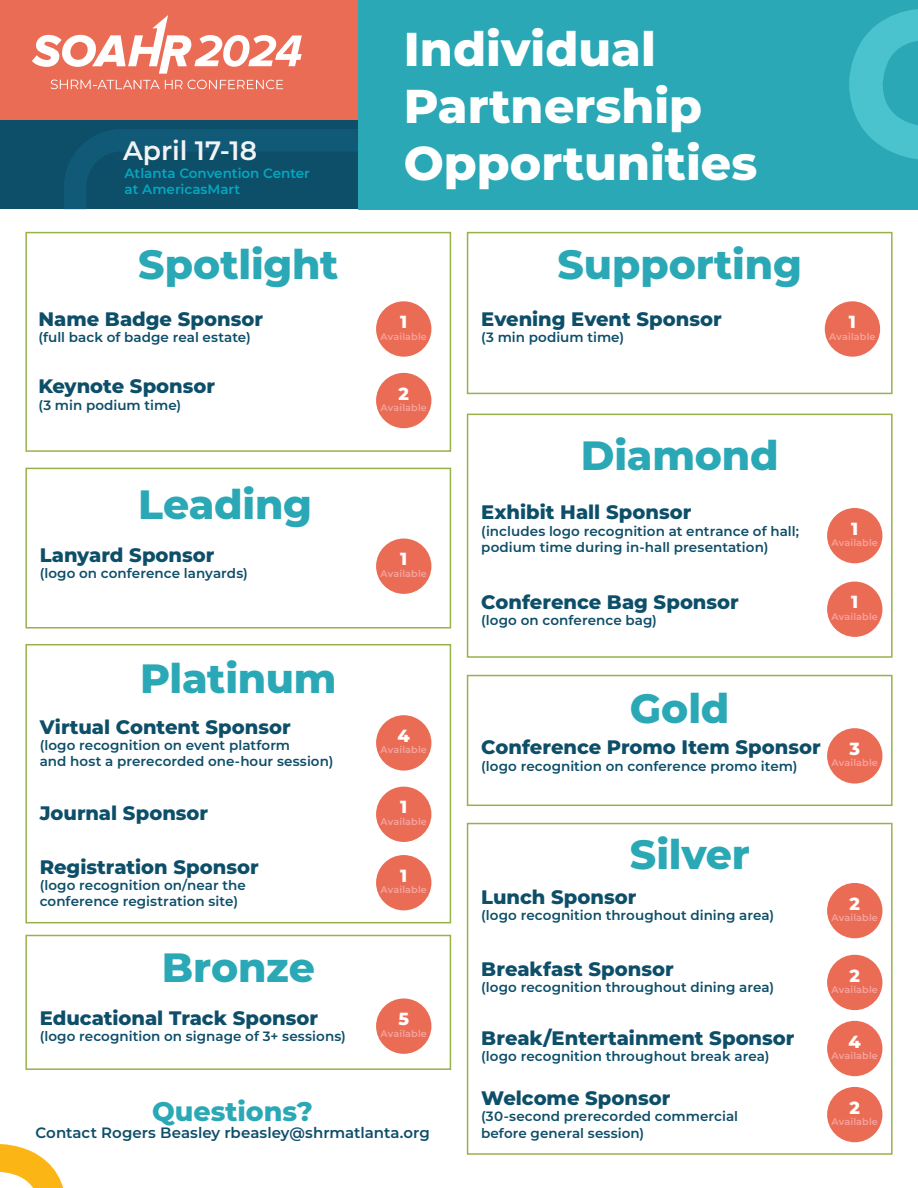
<style>
.page{position:relative;width:918px;height:1188px;background:#fff}
.page>*{position:absolute;margin:0;border:0;box-sizing:border-box;transform-origin:0 0}
.t1{font:800 47.4px/56.8px "Montserrat";color:#fff}
.t2{font:800 40.8px "Montserrat";letter-spacing:-.005em;color:#2ba8b6}
.t3{font:800 26.85px "Montserrat";color:#2ba8b6}
.t4{font:600 26.55px "Montserrat";color:#f2f3f4}
.t5{font:800 19.5px "Montserrat";color:#0d4e69}
.t6{font:800 17.55px "Montserrat";color:#fff}
.t7{font:600 15px "Montserrat";color:#0d4e69}
.t8{font:600 13.5px/16.2px "Montserrat";letter-spacing:.005em;color:#0d4e69}
.t9{font:600 13.5px/16.2px "Montserrat";color:#04a8c0}
.t10{font:600 9.6px "Montserrat";letter-spacing:.015em;color:#f7a49f}
</style>
<div class="page">
<div style="left:0;top:104px;width:614px;height:105px;background:#0d4e69"></div>
<div style="left:0;top:0;width:372px;height:119px;background:#ea6c55"></div>
<svg style="left:64px;top:129px;width:294px;height:80px"></svg>
<div style="left:358px;top:0;width:560px;height:209px;background:#2ba8b6"></div>
<svg style="left:849px;top:9px;width:69px;height:150px"></svg>
<svg style="left:51px;top:80px;width:232px;height:9px"></svg>
<svg style="left:32px;top:15px;width:270px;height:59px"></svg>
<svg style="left:0;top:1144px;width:63px;height:44px"></svg>
<div style="left:467px;top:232px;width:426px;height:162px;border:2px solid #98b249"></div>
<div style="left:467px;top:414px;width:426px;height:244px;border:2px solid #98b249"></div>
<div style="left:467px;top:675px;width:426px;height:131px;border:2px solid #98b249"></div>
<div style="left:467px;top:823px;width:426px;height:332px;border:2px solid #98b249"></div>
<div style="left:25px;top:232px;width:426px;height:220px;border:2px solid #98b249"></div>
<div style="left:25px;top:468px;width:426px;height:161px;border:2px solid #98b249"></div>
<div style="left:25px;top:644px;width:426px;height:279px;border:2px solid #98b249"></div>
<div style="left:25px;top:935px;width:426px;height:135px;border:2px solid #98b249"></div>
<div style="left:376px;top:373px;width:55px;height:55px;background:#ea6c55;border-radius:50%"></div>
<div style="left:376px;top:301px;width:55px;height:56px;background:#ea6c55;border-radius:50%"></div>
<div style="left:376px;top:539px;width:55px;height:55px;background:#ea6c55;border-radius:50%"></div>
<div style="left:376px;top:715px;width:55px;height:56px;background:#ea6c55;border-radius:50%"></div>
<div style="left:376px;top:998px;width:55px;height:56px;background:#ea6c55;border-radius:50%"></div>
<div style="left:376px;top:855px;width:55px;height:55px;background:#ea6c55;border-radius:50%"></div>
<div style="left:376px;top:787px;width:55px;height:55px;background:#ea6c55;border-radius:50%"></div>
<div style="left:825px;top:301px;width:55px;height:56px;background:#ea6c55;border-radius:50%"></div>
<div style="left:827px;top:508px;width:55px;height:55px;background:#ea6c55;border-radius:50%"></div>
<div style="left:827px;top:728px;width:55px;height:56px;background:#ea6c55;border-radius:50%"></div>
<div style="left:827px;top:883px;width:55px;height:55px;background:#ea6c55;border-radius:50%"></div>
<div style="left:827px;top:955px;width:55px;height:55px;background:#ea6c55;border-radius:50%"></div>
<div style="left:827px;top:1021px;width:55px;height:55px;background:#ea6c55;border-radius:50%"></div>
<div style="left:827px;top:1087px;width:55px;height:55px;background:#ea6c55;border-radius:50%"></div>
<div style="left:827px;top:582px;width:55px;height:55px;background:#ea6c55;border-radius:50%"></div>
<h3 class="t4" style="left:123px;top:132px;width:136px">April 17-18</h3>
<p class="t9" style="left:125px;top:164px;width:187px">Atlanta Convention Center at AmericasMart</p>
<h1 class="t1" style="left:404px;top:18px;width:355px">Individual<br>Partnership<br>Opportunities</h1>
<h2 class="t2" style="left:138px;top:235px;width:202px">Spotlight</h2>
<h3 class="t5" style="left:38px;top:305px;width:226px">Name Badge Sponsor</h3>
<p class="t8" style="left:38px;top:329px;width:214px">(full back of badge real estate)</p>
<h3 class="t5" style="left:38px;top:372px;width:178px">Keynote Sponsor</h3>
<p class="t8" style="left:38px;top:396px;width:144px">(3 min podium time)</p>
<h2 class="t2" style="left:138px;top:475px;width:175px">Leading</h2>
<h3 class="t5" style="left:40px;top:541px;width:176px">Lanyard Sponsor</h3>
<p class="t8" style="left:40px;top:565px;width:210px">(logo on conference lanyards)</p>
<h2 class="t2" style="left:140px;top:649px;width:198px">Platinum</h2>
<h3 class="t5" style="left:40px;top:713px;width:253px">Virtual Content Sponsor</h3>
<p class="t8" style="left:40px;top:737px;width:295px">(logo recognition on event platform<br>and host a prerecorded one-hour session)</p>
<p class="t6" style="left:400px;top:309px;width:9px">1</p>
<p class="t10" style="left:381px;top:329px;width:48px">Available</p>
<p class="t6" style="left:399px;top:381px;width:12px">2</p>
<p class="t10" style="left:381px;top:401px;width:48px">Available</p>
<p class="t6" style="left:400px;top:546px;width:9px">1</p>
<p class="t10" style="left:381px;top:567px;width:48px">Available</p>
<p class="t6" style="left:398px;top:723px;width:14px">4</p>
<p class="t10" style="left:381px;top:743px;width:48px">Available</p>
<h3 class="t5" style="left:40px;top:799px;width:170px">Journal Sponsor</h3>
<p class="t6" style="left:400px;top:794px;width:9px">1</p>
<p class="t10" style="left:381px;top:815px;width:48px">Available</p>
<h3 class="t5" style="left:40px;top:853px;width:221px">Registration Sponsor</h3>
<p class="t8" style="left:40px;top:876px;width:208px">(logo recognition on/near the conference registration site)</p>
<h2 class="t2" style="left:162px;top:937px;width:155px">Bronze</h2>
<h3 class="t5" style="left:40px;top:1003px;width:280px">Educational Track Sponsor</h3>
<p class="t8" style="left:40px;top:1027px;width:308px">(logo recognition on signage of 3+ sessions)</p>
<p class="t6" style="left:400px;top:863px;width:9px">1</p>
<p class="t10" style="left:381px;top:883px;width:48px">Available</p>
<p class="t6" style="left:398px;top:1006px;width:12px">5</p>
<p class="t10" style="left:381px;top:1027px;width:48px">Available</p>
<h3 class="t3" style="left:152px;top:1092px;width:162px">Questions?</h3>
<p class="t7" style="left:35px;top:1122px;width:396px">Contact Rogers Beasley rbeasley@shrmatlanta.org</p>
<h2 class="t2" style="left:558px;top:235px;width:246px">Supporting</h2>
<h3 class="t5" style="left:481px;top:305px;width:242px">Evening Event Sponsor</h3>
<p class="t8" style="left:481px;top:329px;width:144px">(3 min podium time)</p>
<p class="t6" style="left:849px;top:309px;width:9px">1</p>
<p class="t10" style="left:829px;top:329px;width:48px">Available</p>
<h2 class="t2" style="left:581px;top:426px;width:199px">Diamond</h2>
<h3 class="t5" style="left:481px;top:498px;width:212px">Exhibit Hall Sponsor</h3>
<p class="t8" style="left:481px;top:522px;width:319px">(includes logo recognition at entrance of hall; podium time during in-hall presentation)</p>
<h3 class="t5" style="left:481px;top:588px;width:259px">Conference Bag Sponsor</h3>
<p class="t8" style="left:481px;top:612px;width:177px">(logo on conference bag)</p>
<p class="t6" style="left:851px;top:516px;width:9px">1</p>
<p class="t10" style="left:832px;top:536px;width:48px">Available</p>
<p class="t6" style="left:851px;top:589px;width:9px">1</p>
<p class="t10" style="left:832px;top:610px;width:48px">Available</p>
<h2 class="t2" style="left:630px;top:679px;width:101px">Gold</h2>
<h3 class="t5" style="left:481px;top:733px;width:341px">Conference Promo Item Sponsor</h3>
<p class="t8" style="left:481px;top:757px;width:318px">(logo recognition on conference promo item)</p>
<p class="t6" style="left:850px;top:736px;width:12px">3</p>
<p class="t10" style="left:832px;top:756px;width:48px">Available</p>
<h2 class="t2" style="left:630px;top:824px;width:122px">Silver</h2>
<h3 class="t5" style="left:481px;top:883px;width:157px">Lunch Sponsor</h3>
<p class="t8" style="left:481px;top:907px;width:294px">(logo recognition throughout dining area)</p>
<h3 class="t5" style="left:481px;top:955px;width:194px">Breakfast Sponsor</h3>
<p class="t8" style="left:481px;top:979px;width:294px">(logo recognition throughout dining area)</p>
<h3 class="t5" style="left:481px;top:1024px;width:315px">Break/Entertainment Sponsor</h3>
<p class="t8" style="left:481px;top:1047px;width:290px">(logo recognition throughout break area)</p>
<h3 class="t5" style="left:481px;top:1084px;width:191px">Welcome Sponsor</h3>
<p class="t8" style="left:481px;top:1108px;width:259px">(30-second prerecorded commercial before general session)</p>
<p class="t6" style="left:850px;top:891px;width:12px">2</p>
<p class="t10" style="left:832px;top:911px;width:48px">Available</p>
<p class="t6" style="left:850px;top:962px;width:12px">2</p>
<p class="t10" style="left:832px;top:983px;width:48px">Available</p>
<p class="t6" style="left:849px;top:1028px;width:14px">4</p>
<p class="t10" style="left:832px;top:1049px;width:48px">Available</p>
<p class="t6" style="left:850px;top:1095px;width:12px">2</p>
<p class="t10" style="left:832px;top:1115px;width:48px">Available</p>
</div>
